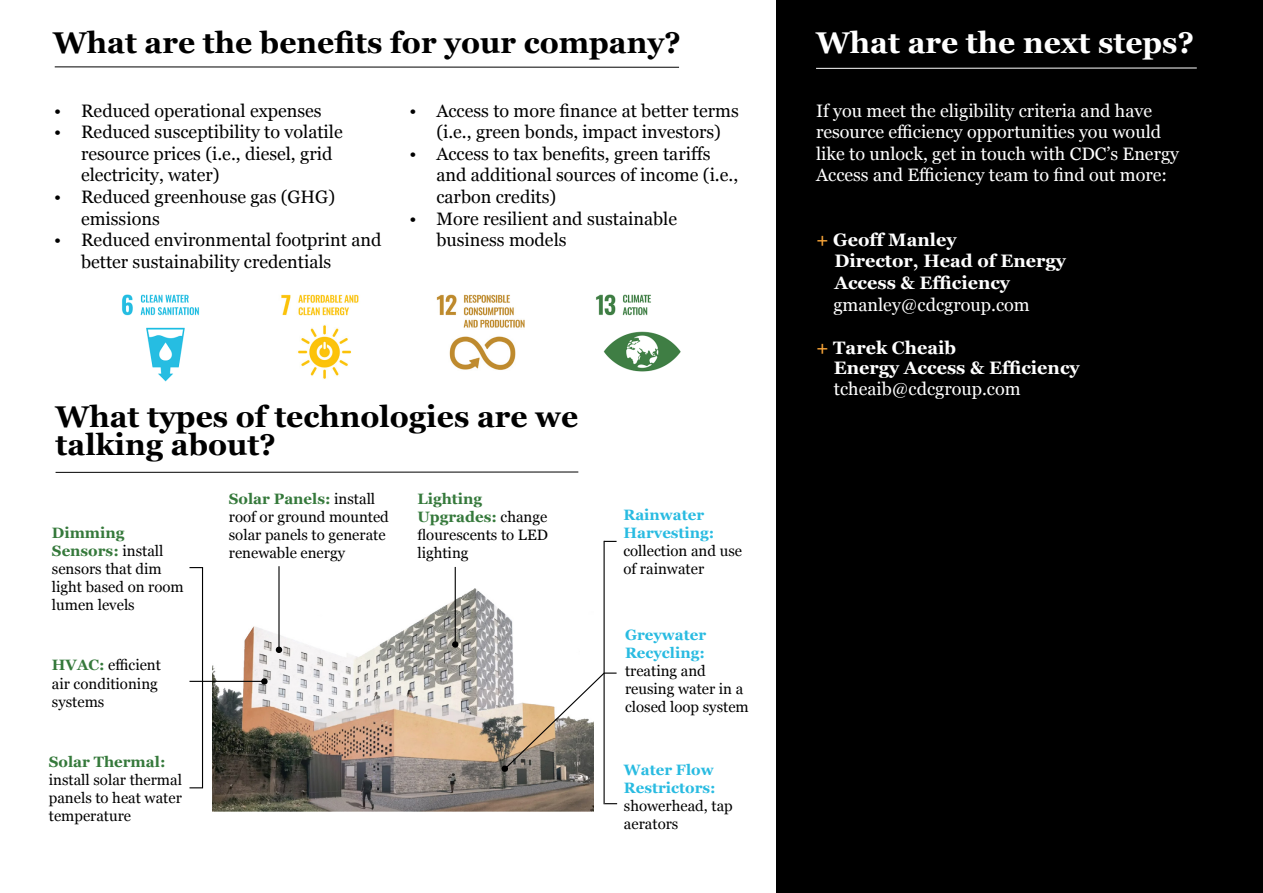
<style>
.page{position:relative;width:1263px;height:893px;background:#fff}
.page>*{position:absolute;margin:0;border:0;box-sizing:border-box;transform-origin:0 0}
.t1{font:700 30px/28.5px "Georgia";color:#000}
.t2{font:700 30px "Georgia";color:#fff}
.t3{font:18px/21.6px "Georgia";color:#000}
.t4{font:18px/21.6px "Georgia";color:#fff}
.t5{font:700 18px/21.6px "Georgia";color:#fff}
.t6{font:15px/18px "Georgia";color:#000}
.t7{font:700 15px/18px "Georgia";color:#29bbe1}
.t8{font:700 15px "Georgia";color:#35793b}
.s1{font-weight:700;color:#35793b}
.s2{color:#f7a439}
</style>
<div class="page">
<div style="left:776px;top:0;width:487px;height:893px;background:#000"></div>
<hr style="left:55px;top:67px;width:624px;height:1px;background:#000">
<img style="left:122px;top:294px;width:77px;height:88px">
<img style="left:281px;top:294px;width:78px;height:85px">
<img style="left:596px;top:294px;width:85px;height:78px">
<img style="left:436px;top:294px;width:89px;height:76px">
<hr style="left:56px;top:472px;width:522px;height:1px;background:#000">
<img style="left:213px;top:568px;width:380px;height:244px">
<hr style="left:202px;top:567px;width:1px;height:221px;background:#000">
<svg style="left:189px;top:567px;width:13px;height:1px"></svg>
<svg style="left:189px;top:787px;width:13px;height:1px"></svg>
<hr style="left:202px;top:681px;width:61px;height:1px;background:#000">
<hr style="left:278px;top:566px;width:2px;height:81px;background:#000">
<hr style="left:455px;top:567px;width:1px;height:75px;background:#000">
<svg style="left:189px;top:681px;width:13px;height:1px"></svg>
<hr style="left:603px;top:541px;width:2px;height:263px;background:#000">
<svg style="left:605px;top:803px;width:12px;height:1px"></svg>
<svg style="left:501px;top:671px;width:116px;height:101px"></svg>
<svg style="left:604px;top:541px;width:13px;height:1px"></svg>
<hr style="left:816px;top:68px;width:381px;height:1px;background:#fff">
<svg style="left:452px;top:641px;width:7px;height:7px"></svg>
<svg style="left:275px;top:646px;width:8px;height:7px"></svg>
<svg style="left:261px;top:678px;width:7px;height:7px"></svg>
<h1 class="t1" style="left:53px;top:27px;width:629px">What are the benefits for your company?</h1>
<p class="t3" style="left:54px;top:99px;width:269px">• Reduced operational expenses</p>
<p class="t3" style="left:81px;top:120px;width:263px;text-indent:-27px">• Reduced susceptibility to volatile resource prices (i.e., diesel, grid electricity, water)</p>
<p class="t3" style="left:81px;top:185px;width:256px;text-indent:-27px">• Reduced greenhouse gas (GHG) emissions</p>
<p class="t3" style="left:81px;top:228px;width:302px;text-indent:-27px">• Reduced environmental footprint and better sustainability credentials</p>
<p class="t3" style="left:409px;top:99px;width:331px;text-align:center">• Access to more finance at better terms (i.e., green bonds, impact investors)</p>
<p class="t3" style="left:436px;top:142px;width:303px;text-indent:-27px">• Access to tax benefits, green tariffs and additional sources of income (i.e., carbon credits)</p>
<p class="t3" style="left:436px;top:207px;width:242px;text-indent:-27px">• More resilient and sustainable business models</p>
<h1 class="t1" style="left:56px;top:400px;width:524px">What types of technologies are we talking about?</h1>
<p class="t6" style="left:52px;top:523px;width:133px"><span class="s1">Dimming<br>Sensors:</span> install sensors that dim light based on room lumen levels</p>
<p class="t6" style="left:52px;top:656px;width:111px"><span class="s1">HVAC:</span> efficient air conditioning systems</p>
<p class="t8" style="left:49px;top:751px;width:118px">Solar Thermal:</p>
<p class="t6" style="left:49px;top:771px;width:135px;text-align:justify">install solar thermal panels to heat water temperature</p>
<p class="t6" style="left:229px;top:489px;width:162px"><span class="s1">Solar Panels:</span> install roof or ground mounted solar panels to generate renewable energy</p>
<p class="t6" style="left:417px;top:489px;width:132px"><span class="s1">Lighting<br>Upgrades:</span> change flourescents to LED lighting</p>
<p class="t7" style="left:623px;top:505px;width:92px">Rainwater<br>Harvesting:</p>
<p class="t6" style="left:623px;top:541px;width:120px">collection and use of rainwater</p>
<p class="t7" style="left:625px;top:625px;width:83px">Greywater<br>Recycling:</p>
<p class="t6" style="left:625px;top:661px;width:125px">treating and reusing water in a closed loop system</p>
<p class="t7" style="left:624px;top:760px;width:93px">Water Flow<br>Restrictors:</p>
<p class="t6" style="left:624px;top:796px;width:110px">showerhead, tap aerators</p>
<h1 class="t2" style="left:816px;top:20px;width:379px">What are the next steps?</h1>
<p class="t4" style="left:816px;top:99px;width:364px">If you meet the eligibility criteria and have resource efficiency opportunities you would like to unlock, get in touch with CDC’s Energy Access and Efficiency team to find out more:</p>
<p class="t5" style="left:834px;top:228px;width:233px;text-indent:-18px"><span class="s2">+</span> Geoff Manley<br>Director, Head of Energy<br>Access &amp; Efficiency</p>
<p class="t4" style="left:833px;top:293px;width:198px">gmanley@cdcgroup.com</p>
<p class="t5" style="left:816px;top:336px;width:142px"><span class="s2">+</span> Tarek Cheaib</p>
<p class="t5" style="left:834px;top:356px;width:247px">Energy Access &amp; Efficiency</p>
<p class="t4" style="left:834px;top:378px;width:188px">tcheaib@cdcgroup.com</p>
</div>
